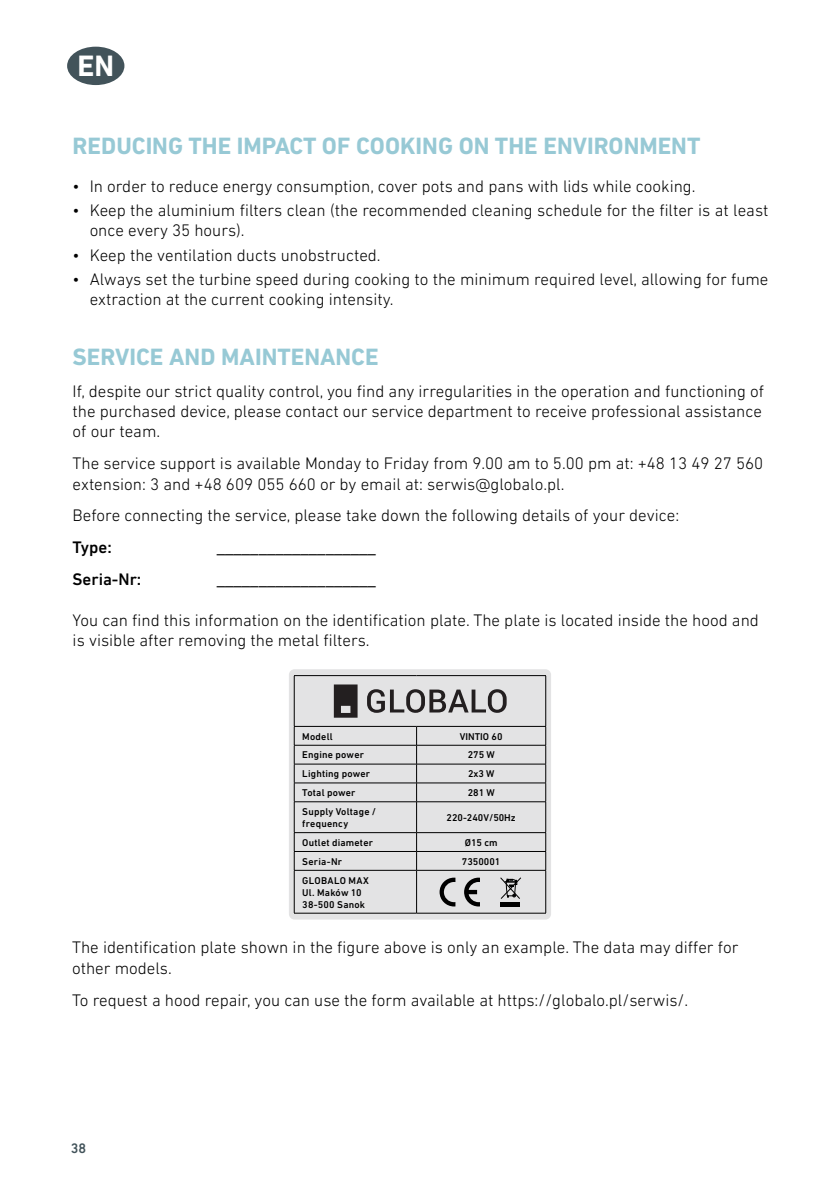
<style>
.page{position:relative;width:840px;height:1191px;background:#fff}
.page>*{position:absolute;margin:0;border:0;box-sizing:border-box;transform-origin:0 0}
.t1{font:700 30px "DIN Next LT Pro";color:#fff}
.t2{font:700 24px "DIN Next LT Pro";color:#97c9d5}
.t3{font:300 17px/20.4px "DIN Next LT Pro";color:#000}
.t4{font:500 17px "DIN Next LT Pro";color:#000}
.t5{font:500 14px "DIN Next LT Pro";color:#42535a}
.t6{font:500 10px/12px "DIN Next LT Pro";letter-spacing:.02em;color:#000}
.t7{font:500 10px "DIN Next LT Pro";color:#000}
</style>
<div class="page">
<div style="left:67px;top:47px;width:57px;height:38px;background:#42535a;border-radius:50%"></div>
<div style="left:289px;top:669px;width:261px;height:250px;background:#e3e3e4;border-radius:6px"></div>
<hr style="left:545px;top:676px;width:1px;height:50px;background:#000">
<hr style="left:294px;top:675px;width:122px;height:1px;background:#000">
<hr style="left:294px;top:676px;width:1px;height:50px;background:#000">
<hr style="left:416px;top:675px;width:129px;height:1px;background:#000">
<hr style="left:294px;top:726px;width:122px;height:1px;background:#000">
<hr style="left:416px;top:726px;width:129px;height:1px;background:#000">
<hr style="left:294px;top:745px;width:122px;height:1px;background:#000">
<hr style="left:416px;top:745px;width:129px;height:1px;background:#000">
<hr style="left:294px;top:763px;width:122px;height:1px;background:#000">
<hr style="left:416px;top:763px;width:129px;height:1px;background:#000">
<hr style="left:294px;top:782px;width:122px;height:1px;background:#000">
<svg style="left:294px;top:726px;width:1px;height:75px"></svg>
<hr style="left:416px;top:782px;width:129px;height:1px;background:#000">
<svg style="left:416px;top:726px;width:1px;height:75px"></svg>
<svg style="left:545px;top:726px;width:1px;height:75px"></svg>
<hr style="left:294px;top:801px;width:122px;height:1px;background:#000">
<hr style="left:294px;top:802px;width:1px;height:30px;background:#000">
<hr style="left:416px;top:801px;width:129px;height:1px;background:#000">
<hr style="left:416px;top:802px;width:1px;height:30px;background:#000">
<hr style="left:545px;top:802px;width:1px;height:30px;background:#000">
<hr style="left:294px;top:832px;width:122px;height:1px;background:#000">
<hr style="left:416px;top:832px;width:129px;height:1px;background:#000">
<hr style="left:294px;top:851px;width:122px;height:1px;background:#000">
<svg style="left:294px;top:833px;width:1px;height:37px"></svg>
<hr style="left:416px;top:851px;width:129px;height:1px;background:#000">
<svg style="left:416px;top:833px;width:1px;height:37px"></svg>
<svg style="left:545px;top:833px;width:1px;height:37px"></svg>
<hr style="left:294px;top:870px;width:122px;height:1px;background:#000">
<hr style="left:294px;top:870px;width:1px;height:43px;background:#000">
<hr style="left:416px;top:870px;width:129px;height:1px;background:#000">
<hr style="left:416px;top:870px;width:1px;height:43px;background:#000">
<hr style="left:545px;top:870px;width:1px;height:43px;background:#000">
<hr style="left:294px;top:913px;width:122px;height:1px;background:#000">
<hr style="left:416px;top:913px;width:129px;height:1px;background:#000">
<svg style="left:333px;top:684px;width:24px;height:33px"></svg>
<svg style="left:367px;top:689px;width:139px;height:24px"></svg>
<svg style="left:439px;top:877px;width:16px;height:29px"></svg>
<svg style="left:464px;top:877px;width:15px;height:29px"></svg>
<svg style="left:500px;top:877px;width:21px;height:22px"></svg>
<hr style="left:500px;top:902px;width:19px;height:4px;background:#000">
<h1 class="t1" style="left:77px;top:48px;width:38px">EN</h1>
<h2 class="t2" style="left:73px;top:132px;width:629px">REDUCING THE IMPACT OF COOKING ON THE ENVIRONMENT</h2>
<p class="t3" style="left:73px;top:175px;width:624px">• In order to reduce energy consumption, cover pots and pans with lids while cooking.</p>
<p class="t3" style="left:90px;top:200px;width:680px;text-indent:-17px">• Keep the aluminium filters clean (the recommended cleaning schedule for the filter is at least once every 35 hours).</p>
<p class="t3" style="left:73px;top:244px;width:309px">• Keep the ventilation ducts unobstructed.</p>
<p class="t3" style="left:90px;top:269px;width:680px;text-indent:-17px">• Always set the turbine speed during cooking to the minimum required level, allowing for fume extraction at the current cooking intensity.</p>
<h2 class="t2" style="left:73px;top:342px;width:307px">SERVICE AND MAINTENANCE</h2>
<p class="t3" style="left:73px;top:380px;width:692px">If, despite our strict quality control, you find any irregularities in the operation and functioning of the purchased device, please contact our service department to receive professional assistance of our team.</p>
<p class="t3" style="left:73px;top:453px;width:691px">The service support is available Monday to Friday from 9.00 am to 5.00 pm at: +48 13 49 27 560 extension: 3 and +48 609 055 660 or by email at: serwis@globalo.pl.</p>
<p class="t3" style="left:73px;top:505px;width:607px">Before connecting the service, please take down the following details of your device:</p>
<p class="t4" style="left:73px;top:537px;width:41px">Type:</p>
<p class="t4" style="left:217px;top:537px;width:160px">___________________</p>
<p class="t4" style="left:73px;top:569px;width:70px">Seria-Nr:</p>
<p class="t4" style="left:217px;top:569px;width:160px">___________________</p>
<p class="t3" style="left:73px;top:609px;width:687px">You can find this information on the identification plate. The plate is located inside the hood and is visible after removing the metal filters.</p>
<p class="t6" style="left:302px;top:730px;width:32px">Modell</p>
<p class="t7" style="left:459px;top:730px;width:44px">VINTIO 60</p>
<p class="t6" style="left:302px;top:749px;width:63px">Engine power</p>
<p class="t6" style="left:467px;top:749px;width:28px">275 W</p>
<p class="t6" style="left:302px;top:768px;width:69px">Lighting power</p>
<p class="t6" style="left:468px;top:768px;width:28px">2x3 W</p>
<p class="t6" style="left:302px;top:786px;width:55px">Total power</p>
<p class="t6" style="left:467px;top:786px;width:28px">281 W</p>
<p class="t6" style="left:302px;top:805px;width:75px">Supply Voltage / frequency</p>
<p class="t7" style="left:446px;top:811px;width:71px">220-240V/50Hz</p>
<p class="t6" style="left:302px;top:836px;width:72px">Outlet diameter</p>
<p class="t6" style="left:464px;top:836px;width:34px">Ø15 cm</p>
<p class="t6" style="left:302px;top:855px;width:41px">Seria-Nr</p>
<p class="t7" style="left:461px;top:855px;width:40px">7350001</p>
<p class="t6" style="left:302px;top:874px;width:68px">GLOBALO MAX<br>Ul. Maków 10<br>38-500 Sanok</p>
<p class="t3" style="left:72px;top:937px;width:667px">The identification plate shown in the figure above is only an example. The data may differ for other models.</p>
<p class="t3" style="left:72px;top:989px;width:617px">To request a hood repair, you can use the form available at https://globalo.pl/serwis/.</p>
<p class="t5" style="left:71px;top:1139px;width:17px">38</p>
</div>
